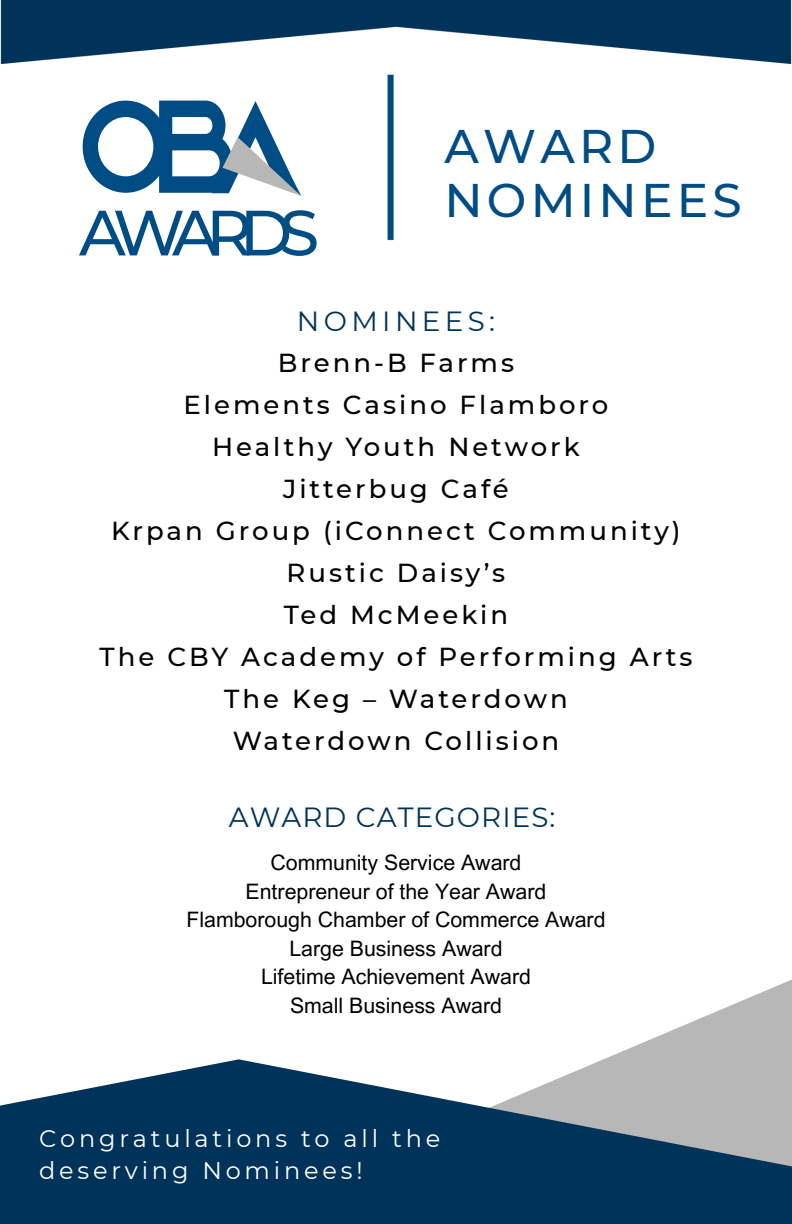
<style>
.page{position:relative;width:792px;height:1224px;background:#fff}
.page>*{position:absolute;margin:0;border:0;box-sizing:border-box;transform-origin:0 0}
.t1{font:500 63.8px "Montserrat";letter-spacing:-.2em;color:#004c85}
.t2{font:500 47.2px/54px "Montserrat";letter-spacing:.09em;color:#004c85}
.t3{font:27.8px "Montserrat";letter-spacing:.04em;color:#00335a}
.t4{font:27.8px "Montserrat";letter-spacing:.16em;color:#00335a}
.t5{font:500 26px/42px "Montserrat";letter-spacing:.115em;color:#000;text-align:center}
.t6{font:24px/31.6px "Montserrat";letter-spacing:.16em;color:#fff}
.t7{font:21.4px/28.4px "Arial MT Pro";color:#000;text-align:center}
</style>
<div class="page">
<svg style="left:605px;top:980px;width:187px;height:79px;fill:#bfbfbf"></svg>
<svg style="left:0;top:1059px;width:792px;height:165px;background:#395e7b"></svg>
<img style="left:0;top:0;width:792px;height:241px">
<svg style="left:83px;top:101px;width:218px;height:95px"></svg>
<h3 class="t1" style="left:79px;top:194px;width:242px">AWARDS</h3>
<p class="t2" style="left:444px;top:119px;width:299px">AWARD<br>NOMINEES</p>
<h1 class="t4" style="left:297px;top:305px;width:200px">NOMINEES:</h1>
<p class="t5" style="left:100px;top:342px;width:595px">Brenn-B Farms<br>Elements Casino Flamboro<br>Healthy Youth Network<br>Jitterbug Café<br>Krpan Group (iConnect Community)<br>Rustic Daisy’s<br>Ted McMeekin<br>The CBY Academy of Performing Arts<br>The Keg – Waterdown<br>Waterdown Collision</p>
<h3 class="t3" style="left:229px;top:800px;width:328px">AWARD CATEGORIES:</h3>
<h4 class="t7" style="left:186px;top:851px;width:421px">Community Service Award<br>Entrepreneur of the Year Award<br>Flamborough Chamber of Commerce Award<br>Large Business Award<br>Lifetime Achievement Award<br>Small Business Award</h4>
<h2 class="t6" style="left:39px;top:1123px;width:403px">Congratulations to all the deserving Nominees!</h2>
</div>
